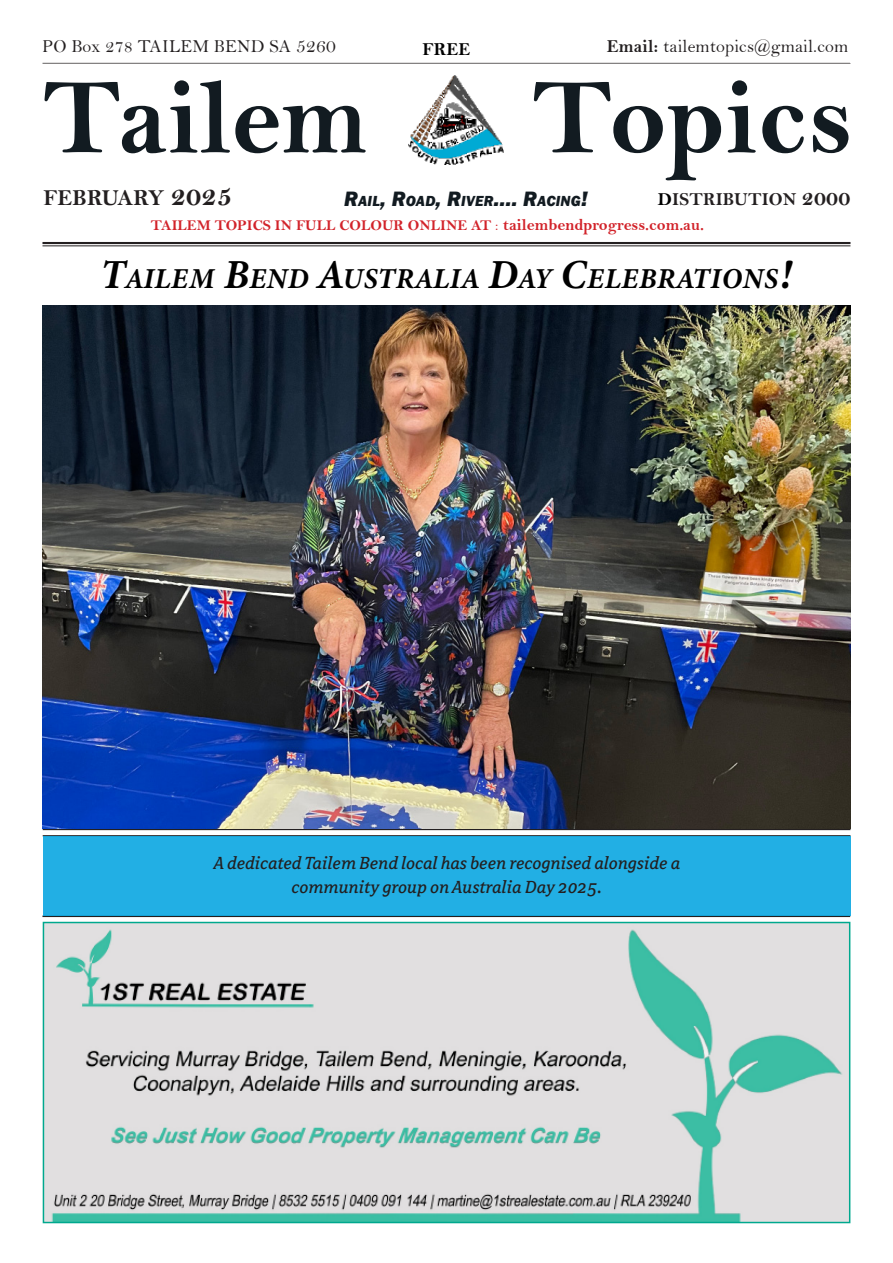
<style>
.page{position:relative;width:893px;height:1263px;background:#fff}
.page>*{position:absolute;margin:0;border:0;box-sizing:border-box;transform-origin:0 0}
.t1{font:108px "Bell MT Bold";color:#121b21}
.t2{font:italic 28.95px "Minion Variable Concept";letter-spacing:.025em;color:#000}
.t3{font:22.95px "Bell MT Bold";letter-spacing:.01em;color:#231f20}
.t4{font:italic 19.5px/24px "Avance Pro";color:#231f20;text-align:center}
.t5{font:18.3px "Bell";letter-spacing:.01em;color:#231f20}
.t6{font:18.3px "Bell MT Bold";letter-spacing:.01em;color:#231f20}
.t7{font:18.3px "Bell MT Bold";color:#000}
.t8{font:15px "Bell MT Bold";color:#d2232a}
.t9{font:italic 800 15px "Franklin Gothic";letter-spacing:.015em;color:#121b21}
.s1{font-size:19.95px}
.s2{font-family:"Bell MT Bold"}
.s3{color:#000}
.s4{font-size:22.95px}
.s5{font-size:29.1px}
.s6{font-size:21.45px}
.s7{font-family:"Bell"}
.s8{font-size:16.5px}
.s9{font-size:41.25px}
</style>
<div class="page">
<img style="left:408px;top:75px;width:95px;height:89px">
<hr style="left:43px;top:62px;width:807px;height:2px;background:#231f20">
<hr style="left:42px;top:915px;width:808px;height:2px;background:#231f20">
<hr style="left:43px;top:829px;width:807px;height:1px;background:#231f20">
<hr style="left:43px;top:835px;width:807px;height:1px;background:#231f20">
<hr style="left:42px;top:242px;width:808px;height:2px;background:#231f20">
<hr style="left:42px;top:245px;width:808px;height:1px;background:#231f20">
<div style="left:43px;top:836px;width:807px;height:79px;background:#22afe4"></div>
<img style="left:43px;top:306px;width:807px;height:523px">
<svg style="left:42px;top:62px;width:808px;height:1px"></svg>
<img style="left:46px;top:925px;width:801px;height:295px">
<div style="left:43px;top:922px;width:807px;height:301px;border:2px solid #00a88e"></div>
<p class="t5" style="left:42px;top:36px;width:295px">PO Box 278 TAILEM BEND SA <span class="s1">5260</span></p>
<p class="t5" style="left:607px;top:36px;width:243px"><span class="s2">Email:</span> tailemtopics@gmail.com</p>
<p class="t7" style="left:422px;top:38px;width:49px">FREE</p>
<h1 class="t1" style="left:43px;top:54px;width:327px">Tailem</h1>
<h1 class="t1" style="left:532px;top:54px;width:323px">Topics</h1>
<p class="t6" style="left:658px;top:189px;width:194px"><span class="s3">D</span>ISTRIBUTION <span class="s4">2000</span></p>
<p class="t3" style="left:44px;top:184px;width:190px">FEBRUARY <span class="s5">2025</span></p>
<p class="t9" style="left:344px;top:191px;width:245px"><span class="s6">R</span>AIL<span class="s6">, R</span>OAD<span class="s6">, R</span>IVER<span class="s6">....</span> <span class="s6">R</span>ACING<span class="s6">!</span></p>
<p class="t8" style="left:151px;top:216px;width:555px">TAILEM TOPICS IN FULL COLOUR ONLINE AT <span class="s7">:</span> <span class="s8">tailembendprogress.com.au.</span></p>
<h2 class="t2" style="left:101px;top:259px;width:693px"><span class="s9">T</span>AILEM <span class="s9">B</span>END <span class="s9">A</span>USTRALIA <span class="s9">D</span>AY <span class="s9">C</span>ELEBRATIONS<span class="s9">!</span></h2>
<p class="t4" style="left:213px;top:851px;width:468px">A dedicated Tailem Bend local has been recognised alongside a community group on Australia Day 2025.</p>
</div>
